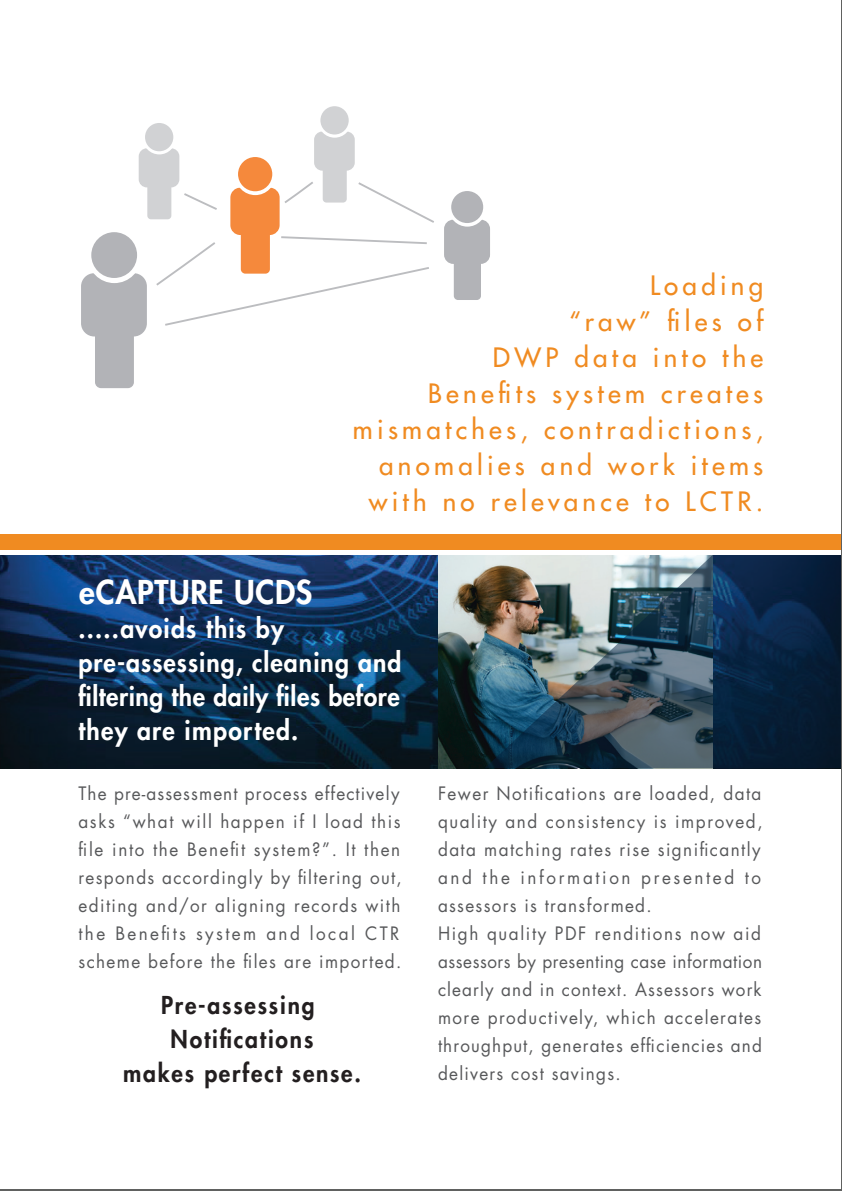
<style>
.page{position:relative;width:842px;height:1191px;background:#fff}
.page>*{position:absolute;margin:0;border:0;box-sizing:border-box;transform-origin:0 0}
.t1{font:800 32px "Futura Std";letter-spacing:.02em;color:#fff}
.t2{font:500 26px/36px "Futura Std";letter-spacing:.165em;color:#f08b21;text-align:right}
.t3{font:800 26px/34px "Futura Std";letter-spacing:.04em;color:#fff;scale:.95 1}
.t4{font:800 24px/34px "Futura Std";letter-spacing:.08em;color:#231f20;text-align:center;scale:.95 1}
.t5{font:18px/28px "Futura Std";letter-spacing:.085em;color:#57585a;scale:.95 1}
</style>
<div class="page">
<img style="left:0;top:555px;width:438px;height:213px">
<hr style="left:0;top:1189px;width:842px;height:2px;background:#606160">
<svg style="left:184px;top:193px;width:33px;height:17px"></svg>
<svg style="left:284px;top:182px;width:29px;height:21px"></svg>
<svg style="left:358px;top:182px;width:76px;height:41px"></svg>
<svg style="left:156px;top:235px;width:273px;height:91px"></svg>
<div style="left:230px;top:188px;width:50px;height:47px;background:#f5893c;border-radius:10px"></div>
<svg style="left:235px;top:155px;width:40px;height:40px"></svg>
<div style="left:238px;top:157px;width:34px;height:34px;background:#f5893c;border-radius:50%"></div>
<div style="left:241px;top:229px;width:29px;height:45px;background:#f5893c;border-radius:4px"></div>
<div style="left:139px;top:148px;width:40px;height:39px;background:#d1d2d4;border-radius:8px"></div>
<div style="left:143px;top:121px;width:33px;height:33px;background:#fff;border-radius:50%"></div>
<div style="left:145px;top:123px;width:28px;height:28px;background:#d1d2d4;border-radius:50%"></div>
<div style="left:147px;top:182px;width:24px;height:37px;background:#d1d2d4;border-radius:4px"></div>
<div style="left:314px;top:132px;width:41px;height:39px;background:#d1d2d4;border-radius:8px"></div>
<div style="left:318px;top:105px;width:33px;height:33px;background:#fff;border-radius:50%"></div>
<div style="left:320px;top:106px;width:29px;height:28px;background:#d1d2d4;border-radius:50%"></div>
<div style="left:323px;top:165px;width:24px;height:37px;background:#d1d2d4;border-radius:4px"></div>
<div style="left:81px;top:273px;width:66px;height:63px;background:#b2b3b7;border-radius:13px"></div>
<div style="left:88px;top:229px;width:53px;height:54px;background:#fff;border-radius:50%"></div>
<div style="left:91px;top:232px;width:46px;height:46px;background:#b2b3b7;border-radius:50%"></div>
<div style="left:95px;top:328px;width:39px;height:60px;background:#b2b3b7;border-radius:6px"></div>
<div style="left:444px;top:220px;width:46px;height:44px;background:#b2b3b7;border-radius:9px"></div>
<div style="left:449px;top:189px;width:37px;height:38px;background:#fff;border-radius:50%"></div>
<div style="left:451px;top:191px;width:32px;height:32px;background:#b2b3b7;border-radius:50%"></div>
<div style="left:454px;top:258px;width:27px;height:42px;background:#b2b3b7;border-radius:4px"></div>
<img style="left:438px;top:555px;width:47px;height:213px">
<img style="left:485px;top:555px;width:356px;height:213px">
<div style="left:0;top:534px;width:842px;height:15px;background:#f08b21"></div>
<hr style="left:841px;top:0;width:1px;height:1191px;background:#606160">
<h2 class="t2" style="left:353px;top:267px;width:412px">Loading<br>“raw” files of<br>DWP data into the<br>Benefits system creates mismatches, contradictions, anomalies and work items with no relevance to LCTR.</h2>
<h1 class="t1" style="left:79px;top:571px;width:235px">eCAPTURE UCDS</h1>
<h2 class="t3" style="left:78px;top:611px;width:341px">.....avoids this by pre-assessing, cleaning and filtering the daily files before they are imported.</h2>
<p class="t5" style="left:78px;top:779px;width:342px">The pre-assessment process effectively asks “what will happen if I load this file into the Benefit system?”. It then responds accordingly by filtering out, editing and/or aligning records with the Benefits system and local CTR scheme before the files are imported.</p>
<h3 class="t4" style="left:123px;top:988px;width:252px">Pre-assessing<br>Notifications<br>makes perfect sense.</h3>
<p class="t5" style="left:438px;top:779px;width:343px">Fewer Notifications are loaded, data quality and consistency is improved, data matching rates rise significantly and the information presented to assessors is transformed.<br>High quality PDF renditions now aid assessors by presenting case information clearly and in context. Assessors work more productively, which accelerates throughput, generates efficiencies and delivers cost savings.</p>
</div>
